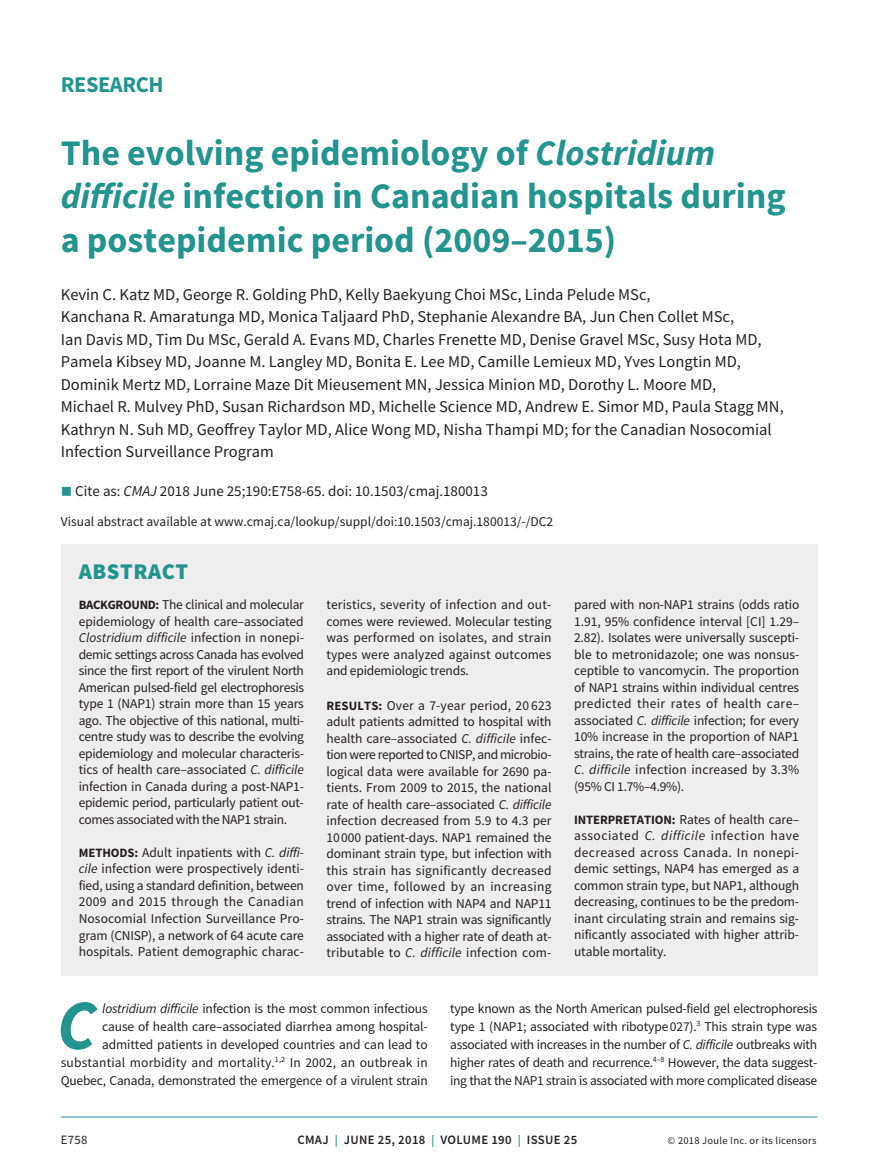
<style>
.page{position:relative;width:878px;height:1175px;background:#fff}
.page>*{position:absolute;margin:0;border:0;box-sizing:border-box;transform-origin:0 0}
.t1{font:italic 700 70.65px "Source Sans Pro";color:#24948e}
.t2{font:700 36px/43.2px "Source Sans Pro";color:#24948e}
.t3{font:700 22.5px "Source Sans Pro";letter-spacing:-.02em;color:#24948e}
.t4{font:900 22.5px "Source Sans Pro";letter-spacing:.025em;color:#24948e}
.t5{font:16.5px/22.5px "Source Sans Pro";color:#231f20}
.t6{font:15px "Source Sans Pro";color:#231f20}
.t7{font:13.5px/16.5px "Source Sans Pro";letter-spacing:-.01em;color:#231f20;text-align:justify}
.t8{font:600 12.75px "Source Sans Pro";letter-spacing:.025em;color:#231f20}
.t9{font:12.75px "Source Sans Pro";color:#231f20}
.t10{font:10.5px "Source Sans Pro";letter-spacing:.025em;color:#231f20}
.s1{font-style:italic}
.s2{color:#24948e}
.s3{font-weight:700;font-size:12.75px}
.s4{font-size:12px;color:#24948e}
</style>
<div class="page">
<hr style="left:61px;top:1116px;width:756px;height:1px;background:#24948e">
<div style="left:61px;top:544px;width:756px;height:432px;background:#eeeeef"></div>
<h3 class="t3" style="left:61px;top:69px;width:104px">Research</h3>
<h2 class="t2" style="left:61px;top:131px;width:726px">The evolving epidemiology of <span class="s1">Clostridium difficile</span> infection in Canadian hospitals during a postepidemic period (2009–2015)</h2>
<p class="t5" style="left:61px;top:283px;width:724px">Kevin C. Katz MD, George R. Golding PhD, Kelly Baekyung Choi MSc, Linda Pelude MSc,<br>Kanchana R. Amaratunga MD, Monica Taljaard PhD, Stephanie Alexandre BA, Jun Chen Collet MSc,<br>Ian Davis MD, Tim Du MSc, Gerald A. Evans MD, Charles Frenette MD, Denise Gravel MSc, Susy Hota MD, Pamela Kibsey MD, Joanne M. Langley MD, Bonita E. Lee MD, Camille Lemieux MD, Yves Longtin MD, Dominik Mertz MD, Lorraine Maze Dit Mieusement MN, Jessica Minion MD, Dorothy L. Moore MD,<br>Michael R. Mulvey PhD, Susan Richardson MD, Michelle Science MD, Andrew E. Simor MD, Paula Stagg MN, Kathryn N. Suh MD, Geoffrey Taylor MD, Alice Wong MD, Nisha Thampi MD; for the Canadian Nosocomial Infection Surveillance Program</p>
<p class="t6" style="left:61px;top:481px;width:428px"><span class="s2">■</span> Cite as: <span class="s1">CMAJ</span> 2018 June 25;190:E758-65. doi: 10.1503/cmaj.180013</p>
<p class="t7" style="left:61px;top:513px;width:494px">Visual abstract available at www.cmaj.ca/lookup/suppl/doi:10.1503/cmaj.180013/-/DC2</p>
<h3 class="t4" style="left:79px;top:556px;width:111px">ABSTRACT</h3>
<p class="t7" style="left:79px;top:596px;width:227px"><span class="s3">Background:</span> The clinical and molecular epidemiology of health care–associated <span class="s1">Clostridium difficile</span> infection in nonepi&shy;demic settings across Canada has evolved since the first report of the virulent North American pulsed-field gel electrophoresis type 1 (NAP1) strain more than 15 years ago. The objective of this national, multi&shy;centre study was to describe the evolving epidemiology and molecular characteris&shy;tics of health care–associated <span class="s1">C. difficile </span>infection in Canada during a post-NAP1- epidemic period, particularly patient out&shy;comes associated with the NAP1 strain.</p>
<p class="t7" style="left:79px;top:844px;width:227px"><span class="s3">Methods:</span> Adult inpatients with <span class="s1">C. diffi&shy;cile</span> infection were prospectively identi&shy;fied, using a standard definition, between 2009 and 2015 through the Canadian Nosocomial Infection Surveillance Pro&shy;gram (CNISP), a network of 64 acute care hospitals. Patient demographic charac-</p>
<p class="t7" style="left:574px;top:596px;width:227px">pared with non-NAP1 strains (odds ratio 1.91, 95% confidence interval [CI] 1.29– 2.82). Isolates were universally suscepti&shy;ble to metronidazole; one was nonsus&shy;ceptible to vancomycin. The proportion of NAP1 strains within individual centres predicted their rates of health care– associated <span class="s1">C. difficile</span> infection; for every 10% increase in the proportion of NAP1 strains, the rate of health care–associated <span class="s1">C. difficile</span> infection increased by 3.3% (95% CI 1.7%–4.9%).</p>
<p class="t7" style="left:574px;top:811px;width:227px"><span class="s3">Interpretation:</span> Rates of health care– associated <span class="s1">C. difficile</span> infection have decreased across Canada. In nonepi&shy;demic settings, NAP4 has emerged as a common strain type, but NAP1, although decreasing, continues to be the predom&shy;inant circulating strain and remains sig&shy;nificantly associated with higher attrib&shy;utable mortality.</p>
<p class="t7" style="left:326px;top:596px;width:227px">teristics, severity of infection and out&shy;comes were reviewed. Molecular testing was performed on isolates, and strain types were analyzed against outcomes and epidemiologic trends.</p>
<p class="t7" style="left:326px;top:697px;width:227px"><span class="s3">Results:</span> Over a 7-year period, 20 623 adult patients admitted to hospital with health care–associated <span class="s1">C. difficile</span> infec&shy;tion were reported to CNISP, and microbio&shy;logical data were available for 2690 pa&shy;tients. From 2009 to 2015, the national rate of health care–associated <span class="s1">C. difficile </span>infection decreased from 5.9 to 4.3 per 10 000 patient-days. NAP1 remained the dominant strain type, but infection with this strain has significantly decreased over time, followed by an increasing trend of infection with NAP4 and NAP11 strains. The NAP1 strain was significantly associated with a higher rate of death at&shy;tributable to <span class="s1">C. difficile</span> infection com-</p>
<h1 class="t1" style="left:57px;top:977px;width:42px">C</h1>
<p class="t7" style="left:61px;top:999px;width:368px;line-height:18px;text-align:right"><span class="s1">lostridium difficile</span> infection is the most common infectious<br>cause of health care–associated diarrhea among hospital&shy;admitted patients in developed countries and can lead to substantial morbidity and mortality.<sup>1,2</sup> In 2002, an outbreak in Quebec, Canada, demonstrated the emergence of a virulent strain</p>
<p class="t7" style="left:450px;top:999px;width:368px;line-height:18px">type known as the North American pulsed-field gel electrophoresis type 1 (NAP1; associated with ribotype 027).<sup>3</sup> This strain type was associated with increases in the number of <span class="s1">C. difficile</span> outbreaks with higher rates of death and recurrence.<sup>4–8</sup> However, the data suggest&shy;ing that the NAP1 strain is associated with more complicated disease</p>
<p class="t9" style="left:61px;top:1132px;width:28px">E758</p>
<p class="t8" style="left:297px;top:1131px;width:175px">CMAJ <span class="s4">|</span> JUNE 25, 2018 <span class="s4">|</span> VOLUME</p>
<p class="t8" style="left:491px;top:1131px;width:87px">190 <span class="s4">|</span> ISSUE 25</p>
<p class="t10" style="left:667px;top:1134px;width:150px">© 2018 Joule Inc. or its licensors</p>
</div>
